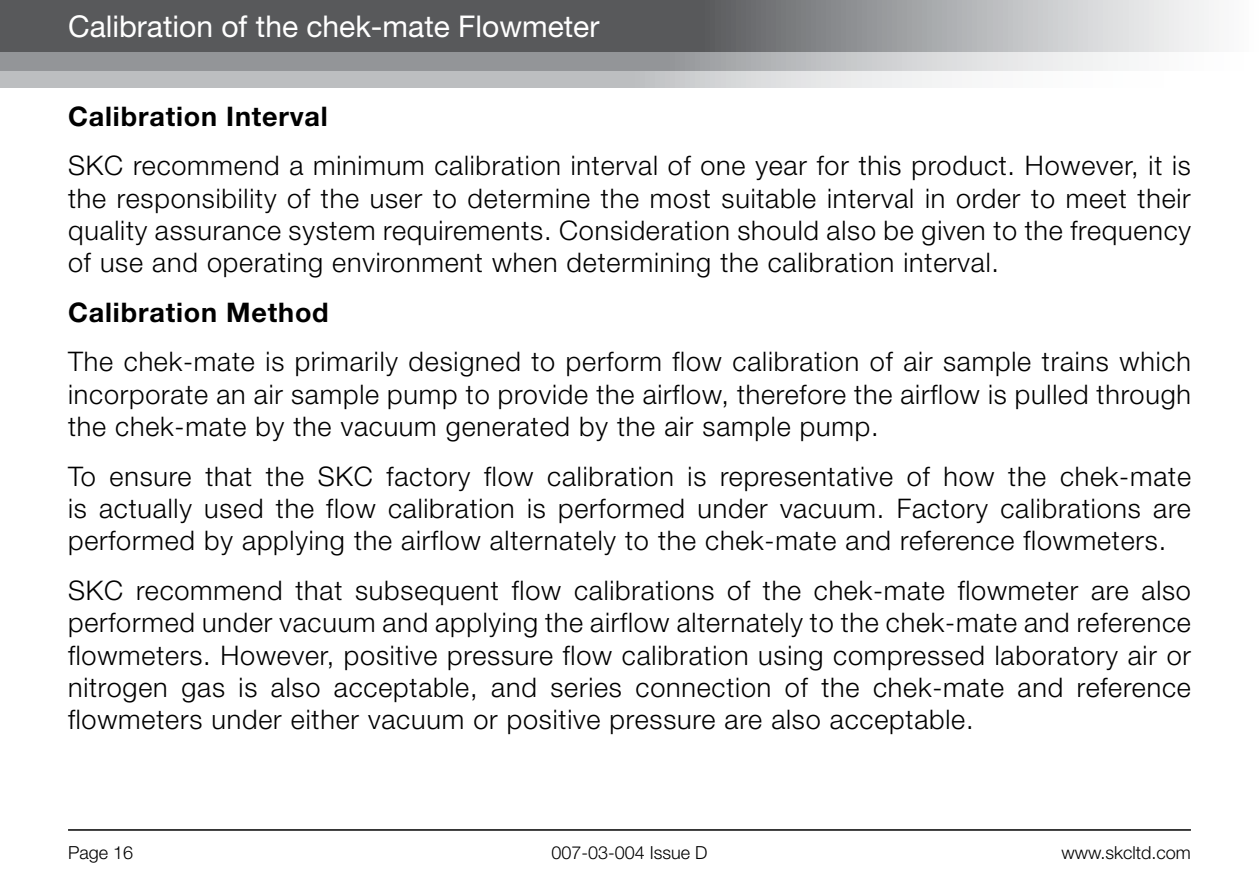
<style>
.page{position:relative;width:1259px;height:893px;background:#fff}
.page>*{position:absolute;margin:0;border:0;box-sizing:border-box;transform-origin:0 0}
.t1{font:30px "Helvetica Neue";color:#fff}
.t2{font:300 27px/32.4px "Helvetica Neue";letter-spacing:.03em;color:#000;text-align:justify}
.t3{font:700 27px "Helvetica Neue";letter-spacing:.03em;color:#000}
.t4{font:300 18px "Helvetica Neue";color:#000}
</style>
<div class="page">
<svg style="left:0;top:71px;width:952px;height:17px;background:#c7c9ca"></svg>
<svg style="left:0;top:51px;width:1209px;height:20px;background:#adaeb1"></svg>
<svg style="left:0;top:0;width:1209px;height:51px;background:#7b7c7e"></svg>
<hr style="left:68px;top:829px;width:1123px;height:2px;background:#000">
<p class="t1" style="left:68px;top:9px;width:533px">Calibration of the chek-mate Flowmeter</p>
<p class="t3" style="left:68px;top:99px;width:261px">Calibration Interval</p>
<p class="t2" style="left:68px;top:149px;width:1124px">SKC recommend a minimum calibration interval of one year for this product. However, it is the responsibility of the user to determine the most suitable interval in order to meet their quality assurance system requirements. Consideration should also be given to the frequency of use and operating environment when determining the calibration interval.</p>
<p class="t3" style="left:68px;top:296px;width:262px">Calibration Method</p>
<p class="t2" style="left:68px;top:345px;width:1124px">The chek-mate is primarily designed to perform flow calibration of air sample trains which incorporate an air sample pump to provide the airflow, therefore the airflow is pulled through the chek-mate by the vacuum generated by the air sample pump.</p>
<p class="t2" style="left:68px;top:459px;width:1124px">To ensure that the SKC factory flow calibration is representative of how the chek-mate is actually used the flow calibration is performed under vacuum. Factory calibrations are performed by applying the airflow alternately to the chek-mate and reference flowmeters.</p>
<p class="t2" style="left:68px;top:573px;width:1124px">SKC recommend that subsequent flow calibrations of the chek-mate flowmeter are also performed under vacuum and applying the airflow alternately to the chek-mate and reference flowmeters. However, positive pressure flow calibration using compressed laboratory air or nitrogen gas is also acceptable, and series connection of the chek-mate and reference flowmeters under either vacuum or positive pressure are also acceptable.</p>
<p class="t4" style="left:68px;top:841px;width:67px">Page 16</p>
<p class="t4" style="left:551px;top:841px;width:158px">007-03-004 Issue D</p>
<p class="t4" style="left:1061px;top:841px;width:131px">www.skcltd.com</p>
</div>
